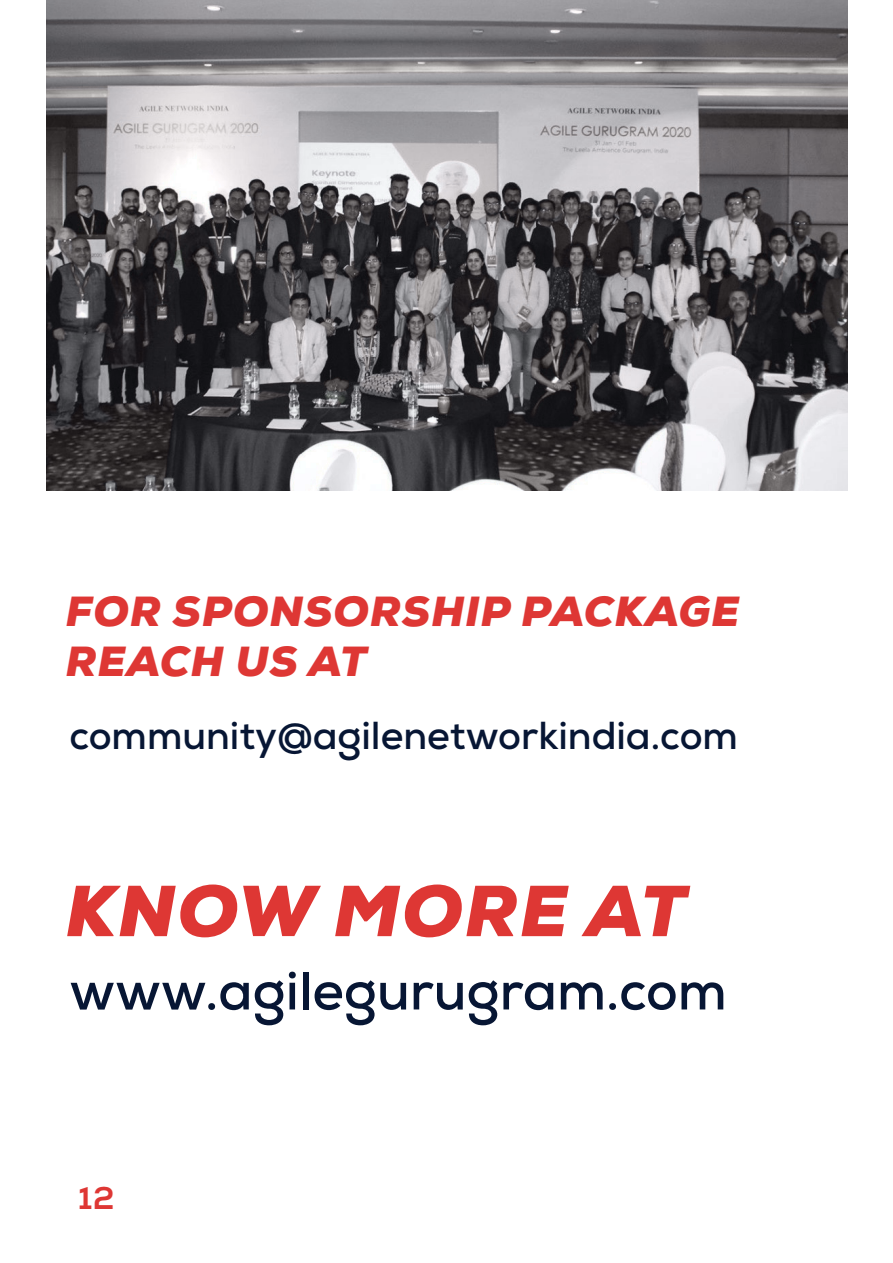
<style>
.page{position:relative;width:893px;height:1263px;background:#fff}
.page>*{position:absolute;margin:0;border:0;box-sizing:border-box;transform-origin:0 0}
.t1{font:italic 900 72px "Nexa";letter-spacing:.025em;color:#de3734}
.t2{font:700 54px "Nexa";color:#071634}
.t3{font:italic 900 42px/50.4px "Nexa";letter-spacing:.025em;color:#de3734}
.t4{font:700 39px "Nexa";color:#071634}
.t5{font:800 31.5px "Nexa";color:#de3734}
</style>
<div class="page">
<svg style="left:46px;top:0;width:802px;height:490px;background:#737174"></svg>
<p class="t3" style="left:66px;top:586px;width:675px">FOR SPONSORSHIP PACKAGE<br>REACH US AT</p>
<p class="t4" style="left:69px;top:710px;width:670px">community@agilenetworkindia.com</p>
<h1 class="t1" style="left:66px;top:865px;width:622px">KNOW MORE AT</h1>
<h2 class="t2" style="left:69px;top:956px;width:659px">www.agilegurugram.com</h2>
<p class="t5" style="left:78px;top:1178px;width:38px">12</p>
</div>
